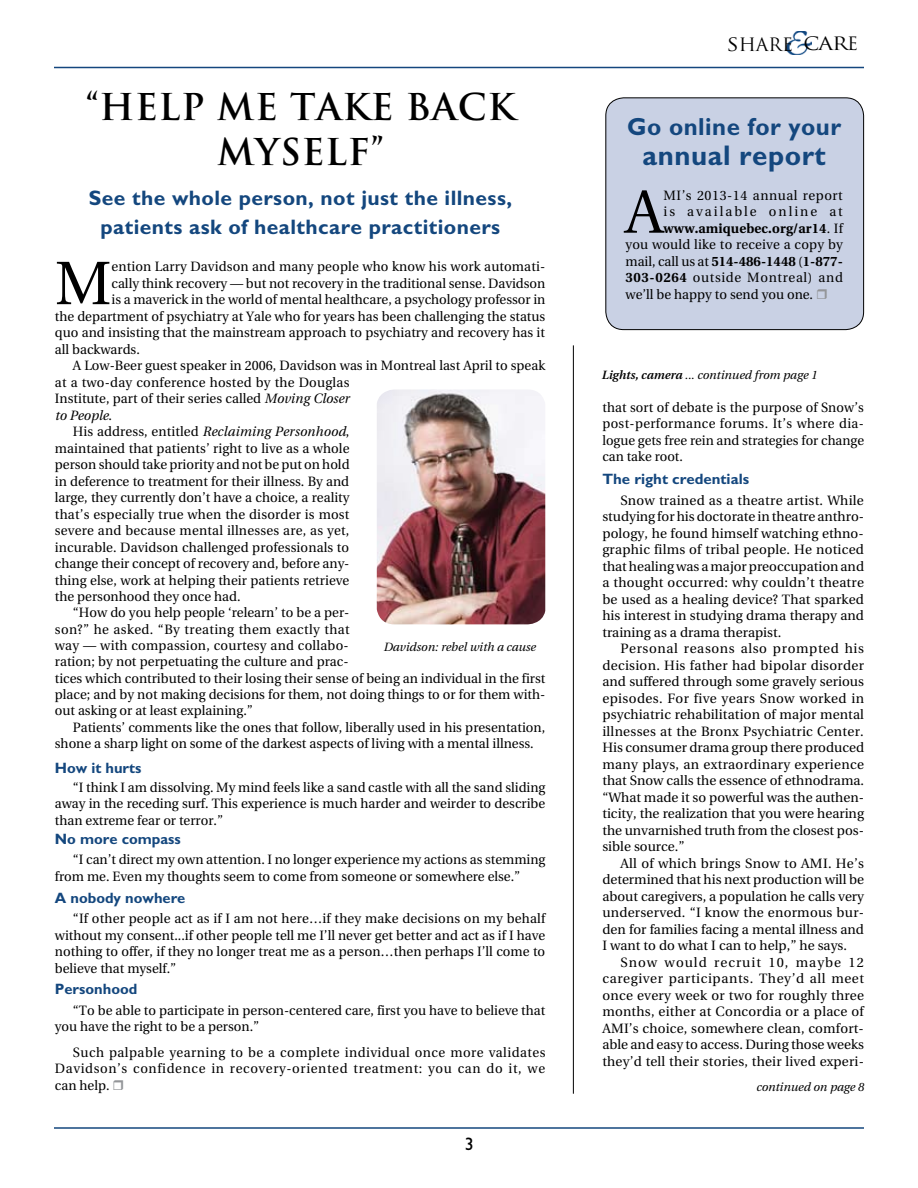
<style>
.page{position:relative;width:918px;height:1188px;background:#fff}
.page>*{position:absolute;margin:0;border:0;box-sizing:border-box;transform-origin:0 0}
.t1{font:61.2px "Utopia";color:#000}
.t2{font:700 36px/45px "Trajan";letter-spacing:.02em;color:#000;text-align:center}
.t3{font:700 28.5px "Gill Sans";letter-spacing:.02em;color:#14477e}
.t4{font:700 24.75px "Gill Sans";letter-spacing:.02em;color:#14477e}
.t5{font:700 21px/28.5px "Gill Sans";letter-spacing:.02em;color:#14477e;text-align:center}
.t6{font:18px "Trajan";color:#000;scale:1.2 1}
.t7{font:18px "Gill Sans";color:#000}
.t8{font:700 15px "Gill Sans";color:#14477e}
.t9{font:13.5px/16.5px "Utopia";color:#000;text-align:justify}
.t10{font:700 13.5px "Utopia";letter-spacing:.01em;color:#000}
.t11{font:13.5px "Utopia";letter-spacing:.03em;color:#000}
.t12{font:13.5px "Utopia";letter-spacing:.02em;color:#000}
.t13{font:13.5px "Utopia";letter-spacing:.05em;color:#000}
.t14{font:13.5px "Utopia";letter-spacing:.04em;color:#000}
.t15{font:13.5px "Utopia";letter-spacing:.15em;color:#000}
.t16{font:italic 13.5px "Utopia";color:#000}
.t17{font:italic 12px "Utopia";color:#000}
.s1{font-style:italic}
.s2{font-style:normal}
.s3{font-weight:400}
.s4{font-weight:700}
.s5{font-weight:600}
</style>
<div class="page">
<hr style="left:54px;top:1127px;width:810px;height:2px;background:#14477e">
<hr style="left:54px;top:67px;width:810px;height:1px;background:#14477e">
<img style="left:787px;top:32px;width:25px;height:22px">
<img style="left:377px;top:389px;width:168px;height:235px">
<div style="left:606px;top:98px;width:258px;height:232px;background:#c9d1e4;border-radius:18px"></div>
<div style="left:605px;top:97px;width:259px;height:233px;border:1px solid #000;border-radius:18px"></div>
<hr style="left:573px;top:345px;width:1px;height:749px;background:#000">
<h2 class="t2" style="left:86px;top:84px;width:431px">“HELP ME TAKE BACK<br>MYSELF”</h2>
<h3 class="t5" style="left:89px;top:184px;width:425px">See the whole person, not just the illness, patients ask of healthcare practitioners</h3>
<h1 class="t1" style="left:55px;top:250px;width:58px">M</h1>
<p class="t9" style="left:112px;top:259px;width:435px">ention Larry Davidson and many people who know his work automati-</p>
<p class="t9" style="left:112px;top:275px;width:435px">cally think recovery — but not recovery in the traditional sense. Davidson</p>
<p class="t9" style="left:112px;top:292px;width:435px">is a maverick in the world of mental healthcare, a psychology professor in</p>
<p class="t9" style="left:55px;top:308px;width:492px">the department of psychiatry at Yale who for years has been challenging the status</p>
<p class="t9" style="left:55px;top:325px;width:492px">quo and insisting that the mainstream approach to psychiatry and recovery has it</p>
<p class="t9" style="left:55px;top:341px;width:87px">all backwards.</p>
<p class="t9" style="left:73px;top:358px;width:474px">A Low-Beer guest speaker in 2006, Davidson was in Montreal last April to speak</p>
<p class="t12" style="left:55px;top:375px;width:296px">at a two-day conference hosted by the Douglas</p>
<p class="t9" style="left:55px;top:391px;width:296px">Institute, part of their series called <span class="s1">Moving Closer</span></p>
<p class="t16" style="left:55px;top:408px;width:59px">to People<span class="s2">.</span></p>
<p class="t9" style="left:73px;top:424px;width:278px">His address, entitled <span class="s1">Reclaiming Personhood</span>,</p>
<p class="t9" style="left:55px;top:440px;width:296px">maintained that patients’ right to live as a whole</p>
<p class="t9" style="left:55px;top:457px;width:296px">person should take priority and not be put on hold</p>
<p class="t9" style="left:55px;top:473px;width:296px">in deference to treatment for their illness. By and</p>
<p class="t9" style="left:55px;top:490px;width:296px">large, they currently don’t have a choice, a reality</p>
<p class="t9" style="left:55px;top:506px;width:296px">that’s especially true when the disorder is most</p>
<p class="t9" style="left:55px;top:523px;width:296px">severe and because mental illnesses are, as yet,</p>
<p class="t9" style="left:55px;top:539px;width:296px">incurable. Davidson challenged professionals to</p>
<p class="t9" style="left:55px;top:556px;width:296px">change their concept of recovery and, before any-</p>
<p class="t9" style="left:55px;top:572px;width:296px">thing else, work at helping their patients retrieve</p>
<p class="t9" style="left:55px;top:589px;width:187px">the personhood they once had.</p>
<p class="t9" style="left:73px;top:605px;width:278px">“How do you help people ‘relearn’ to be a per-</p>
<p class="t11" style="left:55px;top:622px;width:296px">son?” he asked. “By treating them exactly that</p>
<p class="t9" style="left:55px;top:637px;width:295px">way — with compassion, courtesy and collabo-</p>
<p class="t9" style="left:55px;top:654px;width:295px">ration; by not perpetuating the culture and prac-</p>
<p class="t9" style="left:55px;top:670px;width:492px">tices which contributed to their losing their sense of being an individual in the first</p>
<p class="t9" style="left:55px;top:686px;width:492px">place; and by not making decisions for them, not doing things to or for them with-</p>
<p class="t9" style="left:55px;top:703px;width:200px">out asking or at least explaining.”</p>
<p class="t9" style="left:73px;top:719px;width:474px">Patients’ comments like the ones that follow, liberally used in his presentation,</p>
<p class="t9" style="left:55px;top:735px;width:480px">shone a sharp light on some of the darkest aspects of living with a mental illness.</p>
<p class="t8" style="left:55px;top:759px;width:88px">How it hurts</p>
<p class="t9" style="left:55px;top:779px;width:492px;text-indent:18px">“I think I am dissolving. My mind feels like a sand castle with all the sand sliding away in the receding surf. This experience is much harder and weirder to describe than extreme fear or terror.”</p>
<p class="t8" style="left:55px;top:830px;width:127px">No more compass</p>
<p class="t9" style="left:55px;top:852px;width:492px;text-indent:18px">“I can’t direct my own attention. I no longer experience my actions as stemming from me. Even my thoughts seem to come from someone or somewhere else.”</p>
<p class="t8" style="left:55px;top:889px;width:132px">A nobody nowhere</p>
<p class="t9" style="left:55px;top:910px;width:492px;text-indent:18px">“If other people act as if I am not here…if they make decisions on my behalf without my consent...if other people tell me I’ll never get better and act as if I have nothing to offer, if they no longer treat me as a person…then perhaps I’ll come to believe that myself.”</p>
<p class="t8" style="left:55px;top:981px;width:84px">Personhood</p>
<p class="t9" style="left:55px;top:1002px;width:492px;text-indent:18px">“To be able to participate in person-centered care, first you have to believe that you have the right to be a person.”</p>
<p class="t9" style="left:55px;top:1044px;width:492px;text-indent:18px">Such palpable yearning to be a complete individual once more validates Davidson’s confidence in recovery-oriented treatment: you can do it, we can help.</p>
<p class="t17" style="left:383px;top:640px;width:154px">Davidson: rebel with a cause</p>
<h3 class="t7" style="left:465px;top:1134px;width:10px">3</h3>
<h3 class="t6" style="left:726px;top:33px;width:111px">SHARE CARE</h3>
<h3 class="t4" style="left:627px;top:112px;width:216px">Go online for your</h3>
<h3 class="t3" style="left:643px;top:139px;width:185px">annual report</h3>
<h1 class="t1" style="left:626px;top:178px;width:40px">A</h1>
<p class="t14" style="left:664px;top:188px;width:181px">MI’s 2013-14 annual report</p>
<p class="t15" style="left:664px;top:204px;width:181px">is available online at</p>
<p class="t10" style="left:664px;top:220px;width:181px">www.amiquebec.org/ar14<span class="s3">. If</span></p>
<p class="t9" style="left:626px;top:237px;width:219px">you would like to receive a copy by</p>
<p class="t10" style="left:626px;top:253px;width:219px"><span class="s3">mail, call us at</span> 514-486-1448 <span class="s3">(</span>1-877-</p>
<p class="t13" style="left:626px;top:270px;width:219px"><span class="s4">303-0264</span> outside Montreal) and</p>
<p class="t9" style="left:626px;top:286px;width:189px">we’ll be happy to send you one.</p>
<p class="t17" style="left:602px;top:368px;width:217px"><span class="s5">Lights, camera</span> ... continued from page 1</p>
<p class="t9" style="left:602px;top:399px;width:263px">that sort of debate is the purpose of Snow’s post-performance forums. It’s where dia&shy;logue gets free rein and strategies for change can take root.</p>
<p class="t8" style="left:602px;top:470px;width:148px">The right credentials</p>
<p class="t9" style="left:602px;top:492px;width:263px;text-indent:18px">Snow trained as a theatre artist. While studying for his doctorate in theatre anthro&shy;pology, he found himself watching ethno&shy;graphic films of tribal people. He noticed that healing was a major preoccupation and a thought occurred: why couldn’t theatre be used as a healing device? That sparked his interest in studying drama therapy and training as a drama therapist.</p>
<p class="t9" style="left:602px;top:641px;width:263px;text-indent:18px">Personal reasons also prompted his decision. His father had bipolar disorder and suffered through some gravely serious episodes. For five years Snow worked in psychiatric rehabilitation of major mental illnesses at the Bronx Psychiatric Center.<br>His consumer drama group there produced many plays, an extraordinary experience that Snow calls the essence of ethnodrama. “What made it so powerful was the authen&shy;ticity, the realization that you were hearing the unvarnished truth from the closest pos&shy;sible source.”</p>
<p class="t9" style="left:602px;top:855px;width:263px;text-indent:18px">All of which brings Snow to AMI. He’s determined that his next production will be about caregivers, a population he calls very underserved. “I know the enormous bur&shy;den for families facing a mental illness and I want to do what I can to help,” he says.</p>
<p class="t9" style="left:602px;top:954px;width:263px;text-indent:18px">Snow would recruit 10, maybe 12 caregiver participants. They’d all meet once every week or two for roughly three months, either at Concordia or a place of AMI’s choice, somewhere clean, comfort&shy;able and easy to access. During those weeks they’d tell their stories, their lived experi-</p>
<p class="t17" style="left:756px;top:1081px;width:109px">continued on page 8</p>
</div>
